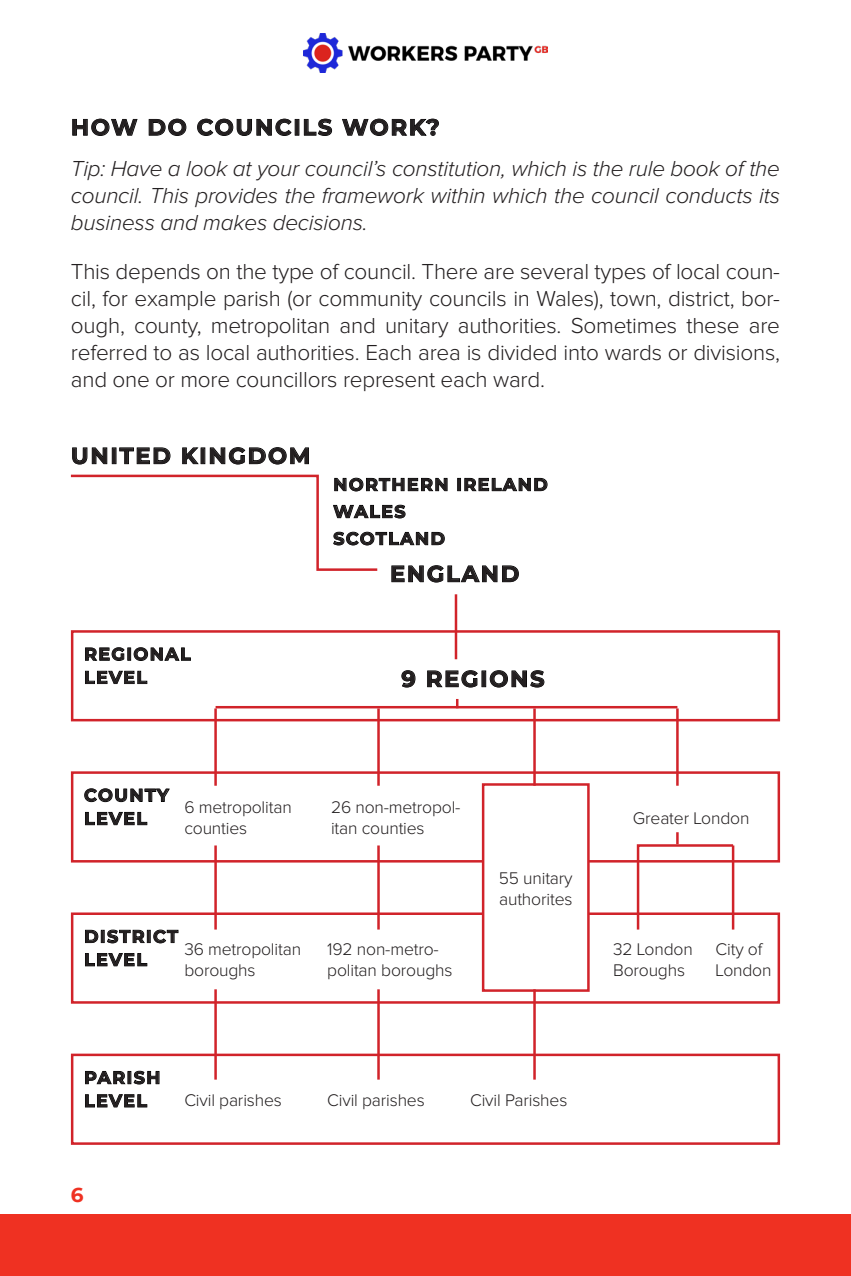
<style>
.page{position:relative;width:851px;height:1276px;background:#fff}
.page>*{position:absolute;margin:0;border:0;box-sizing:border-box;transform-origin:0 0}
.Body_text{font:300 22.5px/27px "Proxima Nova";letter-spacing:-.01em;color:#231f20;text-align:justify}
.Body_text_italics{font:italic 300 22.5px/27px "Proxima Nova";letter-spacing:-.01em;color:#231f20;text-align:justify}
.Sub_HEADER{font:700 22.5px "Montserrat";letter-spacing:.08em;color:#231f20}
.t1{font:700 20px "Montserrat";color:#ef3122}
.Body_text-2{font:300 17.5px/21px "Proxima Nova";letter-spacing:-.01em;color:#231f20}
.Sub_HEADER-2{font:700 17.5px "Montserrat";letter-spacing:.08em;color:#231f20}
</style>
<div class="page">
<img style="left:303px;top:33px;width:244px;height:39px">
<div style="left:0;top:1214px;width:850px;height:62px;background:#ef3122"></div>
<svg style="left:72px;top:119px;width:65px;height:17px"></svg>
<svg style="left:149px;top:119px;width:37px;height:17px"></svg>
<svg style="left:197px;top:119px;width:94px;height:17px"></svg>
<svg style="left:304px;top:119px;width:28px;height:17px"></svg>
<svg style="left:342px;top:119px;width:96px;height:17px"></svg>
<svg style="left:85px;top:647px;width:106px;height:14px"></svg>
<svg style="left:85px;top:671px;width:62px;height:13px"></svg>
<div style="left:71px;top:630px;width:709px;height:91px;border:2px solid #d1232a"></div>
<svg style="left:84px;top:788px;width:85px;height:14px"></svg>
<svg style="left:85px;top:812px;width:62px;height:13px"></svg>
<div style="left:71px;top:771px;width:709px;height:91px;border:2px solid #d1232a"></div>
<svg style="left:85px;top:930px;width:93px;height:13px"></svg>
<svg style="left:85px;top:953px;width:62px;height:13px"></svg>
<div style="left:71px;top:912px;width:709px;height:91px;border:2px solid #d1232a"></div>
<svg style="left:85px;top:1071px;width:74px;height:13px"></svg>
<svg style="left:85px;top:1094px;width:62px;height:13px"></svg>
<div style="left:71px;top:1053px;width:709px;height:91px;border:2px solid #d1232a"></div>
<svg style="left:72px;top:448px;width:35px;height:16px"></svg>
<div style="left:112px;top:448px;width:4px;height:16px;border:1px solid #000"></div>
<svg style="left:119px;top:448px;width:51px;height:16px"></svg>
<svg style="left:182px;top:448px;width:16px;height:16px"></svg>
<svg style="left:210px;top:447px;width:99px;height:17px"></svg>
<svg style="left:401px;top:670px;width:14px;height:17px"></svg>
<svg style="left:427px;top:670px;width:50px;height:17px"></svg>
<svg style="left:490px;top:670px;width:54px;height:17px"></svg>
<div style="left:483px;top:784px;width:105px;height:206px;background:#fff"></div>
<div style="left:482px;top:783px;width:107px;height:209px;border:2px solid #d1232a"></div>
<svg style="left:70px;top:474px;width:477px;height:108px"></svg>
<hr style="left:454px;top:594px;width:3px;height:65px;background:#d1232a">
<svg style="left:456px;top:699px;width:2px;height:7px"></svg>
<hr style="left:215px;top:706px;width:462px;height:2px;background:#d1232a">
<hr style="left:214px;top:708px;width:3px;height:77px;background:#d1232a">
<hr style="left:214px;top:989px;width:3px;height:90px;background:#d1232a">
<hr style="left:214px;top:845px;width:3px;height:84px;background:#d1232a">
<hr style="left:377px;top:708px;width:3px;height:77px;background:#d1232a">
<hr style="left:377px;top:989px;width:3px;height:90px;background:#d1232a">
<hr style="left:377px;top:845px;width:3px;height:84px;background:#d1232a">
<hr style="left:533px;top:708px;width:2px;height:77px;background:#d1232a">
<hr style="left:533px;top:989px;width:2px;height:90px;background:#d1232a">
<hr style="left:676px;top:708px;width:2px;height:77px;background:#d1232a">
<svg style="left:635px;top:832px;width:100px;height:98px"></svg>
<p class="Sub_HEADER" style="left:71px;top:111px;width:370px">HOW DO COUNCILS WORK?</p>
<p class="Body_text_italics" style="left:71px;top:156px;width:710px">Tip: Have a look at your council’s constitution, which is the rule book of the council. This provides the framework within which the council conducts its business and makes decisions.</p>
<p class="Body_text" style="left:71px;top:259px;width:710px">This depends on the type of council. There are several types of local coun&shy;cil, for example parish (or community councils in Wales), town, district, bor&shy;ough, county, metropolitan and unitary authorities. Sometimes these are referred to as local authorities. Each area is divided into wards or divisions, and one or more councillors represent each ward.</p>
<p class="Sub_HEADER" style="left:71px;top:439px;width:241px">UNITED KINGDOM</p>
<p class="Sub_HEADER-2" style="left:333px;top:472px;width:216px">NORTHERN IRELAND</p>
<p class="Sub_HEADER-2" style="left:333px;top:499px;width:74px">WALES</p>
<p class="Sub_HEADER-2" style="left:333px;top:526px;width:113px">SCOTLAND</p>
<p class="Sub_HEADER" style="left:390px;top:557px;width:131px">ENGLAND</p>
<p class="Sub_HEADER-2" style="left:84px;top:641px;width:108px">REGIONAL</p>
<p class="Sub_HEADER-2" style="left:84px;top:664px;width:64px">LEVEL</p>
<p class="Sub_HEADER" style="left:401px;top:662px;width:144px">9 REGIONS</p>
<p class="Sub_HEADER-2" style="left:84px;top:782px;width:86px">COUNTY</p>
<p class="Sub_HEADER-2" style="left:84px;top:806px;width:64px">LEVEL</p>
<p class="Body_text-2" style="left:184px;top:798px;width:109px">6 metropolitan counties</p>
<p class="Body_text-2" style="left:331px;top:798px;width:131px">26 non-metropol&shy;itan counties</p>
<p class="Body_text-2" style="left:633px;top:808px;width:118px">Greater London</p>
<p class="Body_text-2" style="left:498px;top:868px;width:75px">55 unitary authorites</p>
<p class="Sub_HEADER-2" style="left:84px;top:923px;width:95px">DISTRICT</p>
<p class="Sub_HEADER-2" style="left:84px;top:947px;width:64px">LEVEL</p>
<p class="Body_text-2" style="left:184px;top:939px;width:118px">36 metropolitan boroughs</p>
<p class="Body_text-2" style="left:327px;top:939px;width:127px">192 non-metro&shy;politan boroughs</p>
<p class="Body_text-2" style="left:613px;top:939px;width:81px">32 London<br>Boroughs</p>
<p class="Body_text-2" style="left:715px;top:939px;width:58px">City of<br>London</p>
<p class="Sub_HEADER-2" style="left:84px;top:1065px;width:78px">PARISH</p>
<p class="Sub_HEADER-2" style="left:84px;top:1088px;width:64px">LEVEL</p>
<p class="Body_text-2" style="left:184px;top:1090px;width:99px">Civil parishes</p>
<p class="Body_text-2" style="left:327px;top:1090px;width:99px">Civil parishes</p>
<p class="Body_text-2" style="left:470px;top:1090px;width:99px">Civil Parishes</p>
<p class="t1" style="left:71px;top:1180px;width:14px">6</p>
</div>
